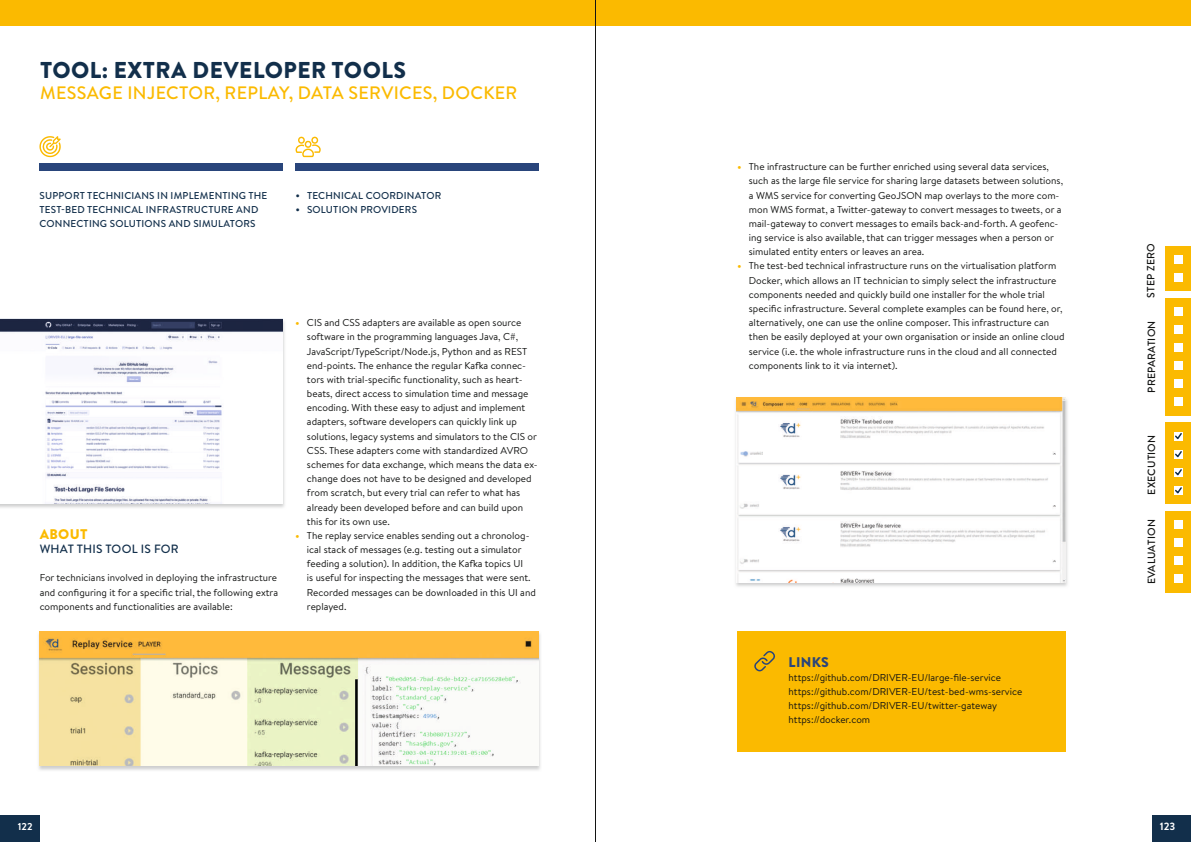
<style>
.page{position:relative;width:1191px;height:842px;background:#fff}
.page>*{position:absolute;margin:0;border:0;box-sizing:border-box;transform-origin:0 0}
.t1{font:900 22.9px "Brandon Text";letter-spacing:.02em;color:#122f4b}
.t2{font:500 18px "Brandon Text";letter-spacing:.02em;color:#fbba00}
.t3{font:900 14px "Brandon Text";letter-spacing:.02em;color:#29457b}
.t4{font:900 14px "Brandon Text";letter-spacing:.02em;color:#fbba00}
.t5{font:500 12px "Brandon Text";letter-spacing:.02em;color:#122f4b}
.t6{font:500 10.5px "Brandon Text";letter-spacing:.02em;color:#131413}
.t7{font:700 10.5px "Brandon Text";color:#fff}
.t8{font:10px/14.2px "Brandon Text";color:#131413}
.t9{font:500 10px/14.2px "Brandon Text";letter-spacing:.02em;color:#122f4b}
.t10{font:700 10px "Brandon Text";color:#fff}
.s1{font-weight:900;color:#fbba00}
</style>
<div class="page">
<div style="left:0;top:0;width:1191px;height:25px;background:#fbba00"></div>
<div style="left:39px;top:163px;width:244px;height:7px;background:#29457b"></div>
<div style="left:296px;top:163px;width:243px;height:7px;background:#29457b"></div>
<div style="left:1165px;top:246px;width:26px;height:45px;background:#fbba00"></div>
<div style="left:1165px;top:298px;width:26px;height:117px;background:#fbba00"></div>
<div style="left:1165px;top:423px;width:26px;height:81px;background:#fbba00"></div>
<div style="left:1165px;top:511px;width:26px;height:81px;background:#fbba00"></div>
<div style="left:1174px;top:255px;width:8px;height:8px;background:#fff"></div>
<div style="left:1174px;top:307px;width:8px;height:9px;background:#fff"></div>
<div style="left:1174px;top:520px;width:8px;height:9px;background:#fff"></div>
<div style="left:1174px;top:343px;width:8px;height:9px;background:#fff"></div>
<div style="left:1174px;top:556px;width:8px;height:9px;background:#fff"></div>
<div style="left:1174px;top:379px;width:8px;height:9px;background:#fff"></div>
<div style="left:1174px;top:273px;width:8px;height:8px;background:#fff"></div>
<div style="left:1174px;top:325px;width:8px;height:9px;background:#fff"></div>
<div style="left:1174px;top:538px;width:8px;height:9px;background:#fff"></div>
<div style="left:1174px;top:361px;width:8px;height:9px;background:#fff"></div>
<div style="left:1174px;top:575px;width:8px;height:8px;background:#fff"></div>
<div style="left:1174px;top:398px;width:8px;height:8px;background:#fff"></div>
<div style="left:0;top:815px;width:40px;height:27px;background:#122f4b"></div>
<div style="left:1152px;top:815px;width:39px;height:27px;background:#122f4b"></div>
<svg style="left:39px;top:136px;width:22px;height:21px"></svg>
<svg style="left:295px;top:137px;width:26px;height:20px"></svg>
<div style="left:737px;top:631px;width:329px;height:121px;background:#fbba00"></div>
<img style="left:38px;top:631px;width:503px;height:139px">
<img style="left:40px;top:631px;width:499px;height:135px">
<img style="left:735px;top:397px;width:333px;height:190px">
<img style="left:737px;top:397px;width:329px;height:185px">
<img style="left:0;top:321px;width:285px;height:187px">
<img style="left:0;top:319px;width:283px;height:184px">
<svg style="left:754px;top:651px;width:21px;height:20px"></svg>
<svg style="left:1174px;top:468px;width:9px;height:9px"></svg>
<svg style="left:1174px;top:486px;width:9px;height:9px"></svg>
<svg style="left:1174px;top:432px;width:9px;height:9px"></svg>
<svg style="left:1174px;top:450px;width:9px;height:9px"></svg>
<hr style="left:595px;top:0;width:1px;height:842px;background:#131413">
<h1 class="t1" style="left:40px;top:54px;width:368px">TOOL: EXTRA DEVELOPER TOOLS</h1>
<h2 class="t2" style="left:40px;top:81px;width:479px">MESSAGE INJECTOR, REPLAY, DATA SERVICES, DOCKER</h2>
<p class="t9" style="left:40px;top:188px;width:229px">SUPPORT TECHNICIANS IN IMPLEMENTING THE<br>TEST-BED TECHNICAL INFRASTRUCTURE AND<br>CONNECTING SOLUTIONS AND SIMULATORS</p>
<p class="t9" style="left:307px;top:188px;width:136px">TECHNICAL COORDINATOR<br>SOLUTION PROVIDERS</p>
<h3 class="t4" style="left:40px;top:524px;width:49px">ABOUT</h3>
<p class="t5" style="left:40px;top:541px;width:141px">WHAT THIS TOOL IS FOR</p>
<p class="t8" style="left:40px;top:570px;width:240px;text-align:justify">For technicians involved in deploying the infrastructure and configuring it for a specific trial, the following extra components and functionalities are available:</p>
<p class="t8" style="left:307px;top:315px;width:232px;text-indent:-11px"><span class="s1">•</span> CIS and CSS adapters are available as open source software in the programming languages Java, C#, JavaScript/TypeScript/Node.js, Python and as REST end-points. The enhance the regular Kafka connec&shy;tors with trial-specific functionality, such as heart&shy;beats, direct access to simulation time and message encoding. With these easy to adjust and implement adapters, software developers can quickly link up solutions, legacy systems and simulators to the CIS or CSS. These adapters come with standardized AVRO schemes for data exchange, which means the data ex&shy;change does not have to be designed and developed from scratch, but every trial can refer to what has already been developed before and can build upon this for its own use.</p>
<p class="t8" style="left:307px;top:528px;width:230px;text-indent:-11px"><span class="s1">•</span> The replay service enables sending out a chronolog&shy;ical stack of messages (e.g. testing out a simulator feeding a solution). In addition, the Kafka topics UI<br>is useful for inspecting the messages that were sent.<br>Recorded messages can be downloaded in this UI and replayed.</p>
<p class="t8" style="left:749px;top:159px;width:316px;text-indent:-11px"><span class="s1">•</span> The infrastructure can be further enriched using several data services, such as the large file service for sharing large datasets between solutions, a WMS service for converting GeoJSON map overlays to the more com&shy;mon WMS format, a Twitter-gateway to convert messages to tweets, or a mail-gateway to convert messages to emails back-and-forth. A geofenc&shy;ing service is also available, that can trigger messages when a person or simulated entity enters or leaves an area.</p>
<p class="t8" style="left:749px;top:258px;width:317px;text-indent:-11px"><span class="s1">•</span> The test-bed technical infrastructure runs on the virtualisation platform Docker, which allows an IT technician to simply select the infrastructure components needed and quickly build one installer for the whole trial specific infrastructure. Several complete examples can be found here, or, alternatively, one can use the online composer. This infrastructure can then be easily deployed at your own organisation or inside an online cloud service (i.e. the whole infrastructure runs in the cloud and all connected components link to it via internet).</p>
<h3 class="t3" style="left:788px;top:652px;width:42px">LINKS</h3>
<p class="t8" style="left:788px;top:670px;width:235px">https://github.com/DRIVER-EU/large-file-service https://github.com/DRIVER-EU/test-bed-wms-service https://github.com/DRIVER-EU/twitter-gateway https://docker.com</p>
<p class="t6" style="left:1143px;top:298px;width:56px;rotate:-90deg">STEP ZERO</p>
<p class="t6" style="left:1144px;top:393px;width:74px;rotate:-90deg">PREPARATION</p>
<p class="t6" style="left:1144px;top:495px;width:61px;rotate:-90deg">EXECUTION</p>
<p class="t6" style="left:1144px;top:584px;width:67px;rotate:-90deg">EVALUATION</p>
<p class="t10" style="left:18px;top:819px;width:16px">122</p>
<p class="t7" style="left:1159px;top:819px;width:17px">123</p>
</div>
